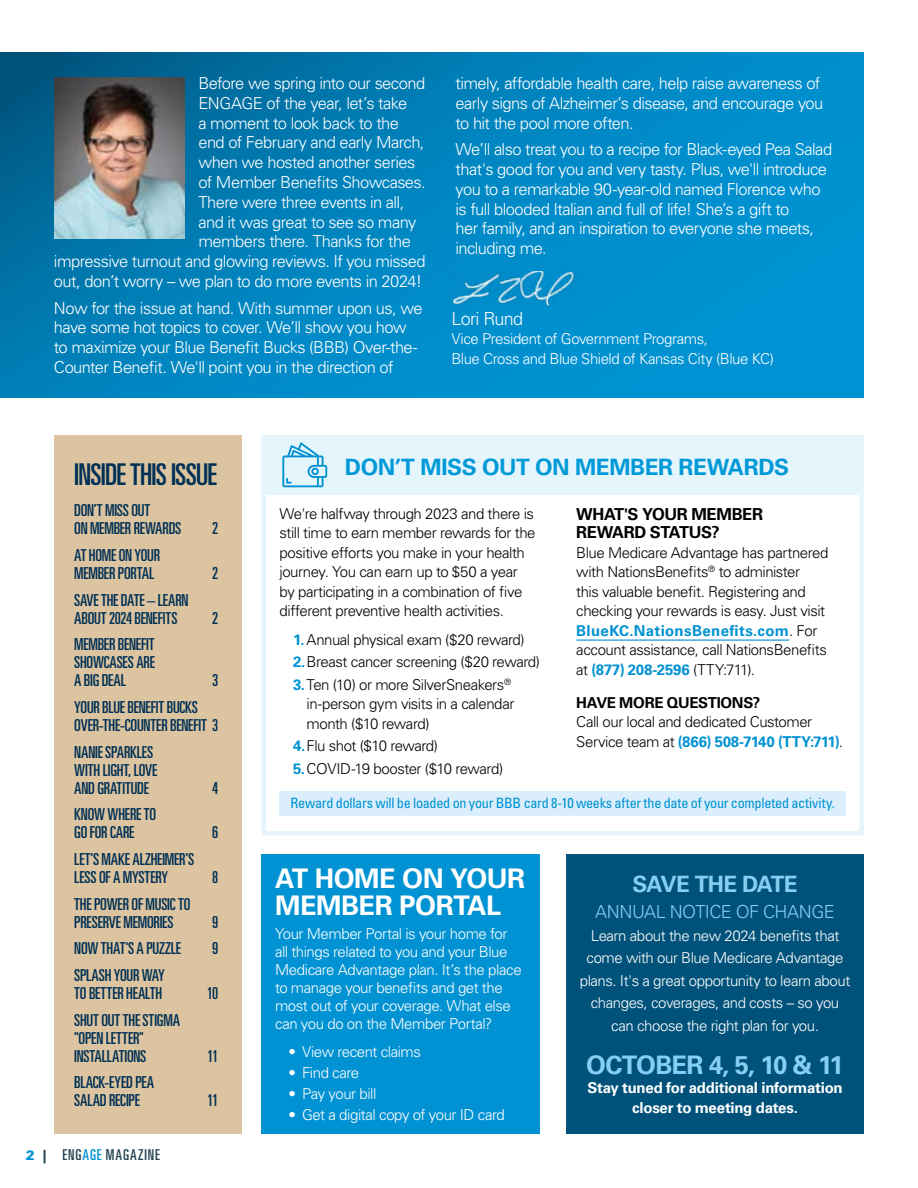
<style>
.page{position:relative;width:918px;height:1188px;background:#fff}
.page>*{position:absolute;margin:0;border:0;box-sizing:border-box;transform-origin:0 0}
.t1{font:ultra-condensed 30px "Univers LT Std";letter-spacing:-.025em;color:#003055}
.t2{font:700 27px/27px "Univers LT Std";letter-spacing:-.02em;color:#fff}
.t3{font:700 25.5px "Univers LT Std";letter-spacing:-.03em;color:#87cef3}
.t4{font:700 22.5px "Univers LT Std";letter-spacing:-.02em;color:#0099d8}
.t5{font:700 22.5px "Univers LT Std";letter-spacing:-.035em;color:#87cef3}
.t6{font:300 18px "Univers LT Std";letter-spacing:-.025em;color:#87cef3}
.t7{font:300 18px "Univers LT Std";letter-spacing:-.04em;color:#fff}
.t8{font:300 16.5px/19.8px "Univers LT Std";letter-spacing:-.035em;color:#fff}
.t9{font:ultra-condensed 16.5px/18px "Univers LT Std";letter-spacing:-.01em;color:#003055}
.t10{font:700 16.5px/18px "Univers LT Std";letter-spacing:-.025em;color:#000}
.t11{font:300 15px/19.5px "Univers LT Std";letter-spacing:-.03em;color:#000}
.t12{font:300 15px/18px "Univers LT Std";letter-spacing:-.03em;color:#fff}
.t13{font:700 15px/19.5px "Univers LT Std";letter-spacing:-.02em;color:#fff;text-align:center}
.t14{font:700 15px "Univers LT Std";letter-spacing:-.02em;color:#000}
.t15{font:ultra-condensed 15px "Univers LT Std";letter-spacing:.065em;color:#254353}
.t16{font:condensed 14.25px "Univers LT Std";letter-spacing:-.02em;color:#0092d2}
.s1{font-weight:900;font-stretch:normal;font-size:13.5px;color:#0092d2}
.s2{font-weight:900;font-stretch:normal;font-size:13.5px}
.s3{color:#0092d2}
.s4{font-weight:700;color:#0092d2}
</style>
<div class="page">
<svg style="left:0;top:52px;width:864px;height:346px;background:#0085bf"></svg>
<img style="left:54px;top:77px;width:131px;height:162px">
<div style="left:54px;top:435px;width:187px;height:699px;background:#dcc4a0"></div>
<img style="left:448px;top:271px;width:131px;height:39px">
<hr style="left:576px;top:640px;width:213px;height:1px;background:#0092d2">
<div style="left:262px;top:490px;width:602px;height:345px;border:4px solid #e4f5fc"></div>
<div style="left:262px;top:855px;width:278px;height:279px;background:#0092d2"></div>
<div style="left:262px;top:435px;width:602px;height:60px;background:#e4f5fc"></div>
<svg style="left:282px;top:442px;width:45px;height:45px"></svg>
<div style="left:566px;top:855px;width:298px;height:279px;background:#00527a"></div>
<div style="left:280px;top:791px;width:566px;height:25px;background:#daeefb"></div>
<p class="t8" style="left:198px;top:73px;width:228px">Before we spring into our second</p>
<p class="t8" style="left:198px;top:93px;width:210px">ENGAGE of the year, let’s take</p>
<p class="t8" style="left:198px;top:113px;width:202px">a moment to look back to the</p>
<p class="t8" style="left:198px;top:133px;width:228px">end of February and early March,</p>
<p class="t8" style="left:198px;top:153px;width:218px">when we hosted another series</p>
<p class="t8" style="left:198px;top:172px;width:229px">of Member Benefits Showcases.</p>
<p class="t8" style="left:198px;top:192px;width:207px">There were three events in all,</p>
<p class="t8" style="left:198px;top:212px;width:220px">and it was great to see so many</p>
<p class="t8" style="left:198px;top:232px;width:214px">members there. Thanks for the</p>
<p class="t8" style="left:54px;top:252px;width:373px">impressive turnout and glowing reviews. If you missed</p>
<p class="t8" style="left:54px;top:271px;width:370px">out, don’t worry – we plan to do more events in 2024!</p>
<p class="t8" style="left:54px;top:298px;width:370px">Now for the issue at hand. With summer upon us, we have some hot topics to cover. We’ll show you how to maximize your Blue Benefit Bucks (BBB) Over-the-Counter Benefit. We'll point you in the direction of</p>
<p class="t8" style="left:456px;top:73px;width:369px">timely, affordable health care, help raise awareness of early signs of Alzheimer’s disease, and encourage you to hit the pool more often.</p>
<p class="t8" style="left:456px;top:139px;width:378px">We’ll also treat you to a recipe for Black-eyed Pea Salad that's good for you and very tasty. Plus, we'll introduce you to a remarkable 90-year-old named Florence who is full blooded Italian and full of life! She’s a gift to<br>her family, and an inspiration to everyone she meets, including me.</p>
<p class="t7" style="left:451px;top:308px;width:73px">Lori Rund</p>
<p class="t12" style="left:451px;top:329px;width:324px;line-height:19.5px">Vice President of Government Programs,<br>Blue Cross and Blue Shield of Kansas City (Blue KC)</p>
<h1 class="t1" style="left:74px;top:457px;width:144px">INSIDE THIS ISSUE</h1>
<p class="t9" style="left:74px;top:501px;width:109px">DON’T MISS OUT<br>ON MEMBER REWARDS</p>
<p class="t9" style="left:212px;top:519px;width:8px">2</p>
<p class="t9" style="left:74px;top:546px;width:87px">AT HOME ON YOUR<br>MEMBER PORTAL</p>
<p class="t9" style="left:74px;top:591px;width:116px">SAVE THE DATE – LEARN<br>ABOUT 2024 BENEFITS</p>
<p class="t9" style="left:212px;top:564px;width:8px">2</p>
<p class="t9" style="left:212px;top:609px;width:8px">2</p>
<p class="t9" style="left:74px;top:635px;width:82px;text-align:justify">MEMBER BENEFIT SHOWCASES ARE A BIG DEAL</p>
<p class="t9" style="left:212px;top:671px;width:8px">3</p>
<p class="t9" style="left:74px;top:698px;width:146px">YOUR BLUE BENEFIT BUCKS<br>OVER-THE-COUNTER BENEFIT 3</p>
<p class="t9" style="left:74px;top:743px;width:85px">NANIE SPARKLES<br>WITH LIGHT, LOVE<br>AND GRATITUDE</p>
<p class="t9" style="left:212px;top:779px;width:8px">4</p>
<p class="t9" style="left:74px;top:805px;width:83px">KNOW WHERE TO<br>GO FOR CARE</p>
<p class="t9" style="left:74px;top:850px;width:121px">LET’S MAKE ALZHEIMER’S<br>LESS OF A MYSTERY</p>
<p class="t9" style="left:74px;top:895px;width:118px">THE POWER OF MUSIC TO<br>PRESERVE MEMORIES</p>
<p class="t9" style="left:212px;top:823px;width:8px">6</p>
<p class="t9" style="left:212px;top:868px;width:8px">8</p>
<p class="t9" style="left:212px;top:913px;width:8px">9</p>
<p class="t9" style="left:74px;top:939px;width:108px">NOW THAT'S A PUZZLE</p>
<p class="t9" style="left:212px;top:939px;width:8px">9</p>
<p class="t9" style="left:74px;top:966px;width:92px">SPLASH YOUR WAY<br>TO BETTER HEALTH</p>
<p class="t9" style="left:207px;top:984px;width:13px">10</p>
<p class="t9" style="left:74px;top:1011px;width:107px">SHUT OUT THE STIGMA "OPEN LETTER"<br>INSTALLATIONS</p>
<p class="t9" style="left:74px;top:1073px;width:82px">BLACK-EYED PEA<br>SALAD RECIPE</p>
<p class="t15" style="left:26px;top:1146px;width:135px"><span class="s1">2</span> <span class="s2">|</span> ENG<span class="s3">AGE</span> MAGAZINE</p>
<p class="t9" style="left:207px;top:1047px;width:12px">11</p>
<p class="t9" style="left:207px;top:1091px;width:12px">11</p>
<h3 class="t4" style="left:345px;top:453px;width:446px">DON’T MISS OUT ON MEMBER REWARDS</h3>
<p class="t11" style="left:280px;top:504px;width:257px">We're halfway through 2023 and there is still time to earn member rewards for the positive efforts you make in your health journey. You can earn up to $50 a year by participating in a combination of five different preventive health activities.</p>
<p class="t11" style="left:293px;top:628px;width:248px;line-height:22.5px"><span class="s4">1.</span> Annual physical exam ($20 reward)<br><span class="s4">2.</span>Breast cancer screening ($20 reward)<br><span class="s4">3.</span>Ten (10) or more SilverSneakers<sup>®</sup></p>
<p class="t11" style="left:307px;top:694px;width:209px">in-person gym visits in a calendar month ($10 reward)</p>
<p class="t11" style="left:293px;top:735px;width:212px;line-height:22.5px"><span class="s4">4.</span>Flu shot ($10 reward)<br><span class="s4">5.</span>COVID-19 booster ($10 reward)</p>
<p class="t10" style="left:576px;top:505px;width:188px">WHAT'S YOUR MEMBER<br>REWARD STATUS?</p>
<p class="t11" style="left:576px;top:543px;width:254px">Blue Medicare Advantage has partnered with NationsBenefits<sup>®</sup> to administer<br>this valuable benefit. Registering and checking your rewards is easy. Just visit <span class="s4">BlueKC.NationsBenefits.com</span>. For account assistance, call NationsBenefits at <span class="s4">(877) 208-2596</span> (TTY:711).</p>
<p class="t14" style="left:576px;top:694px;width:186px">HAVE MORE QUESTIONS?</p>
<p class="t11" style="left:576px;top:712px;width:268px">Call our local and dedicated Customer<br>Service team at <span class="s4">(866) 508-7140 (TTY:711)</span>.</p>
<p class="t16" style="left:290px;top:794px;width:546px">Reward dollars will be loaded on your BBB card 8-10 weeks after the date of your completed activity.</p>
<h2 class="t2" style="left:275px;top:865px;width:252px">AT HOME ON YOUR<br>MEMBER PORTAL</h2>
<p class="t12" style="left:275px;top:925px;width:248px">Your Member Portal is your home for all things related to you and your Blue Medicare Advantage plan. It’s the place to manage your benefits and get the most out of your coverage. What else can you do on the Member Portal?</p>
<p class="t12" style="left:289px;top:1043px;width:134px">• View recent claims</p>
<p class="t12" style="left:289px;top:1064px;width:72px">• Find care</p>
<p class="t12" style="left:289px;top:1085px;width:89px">• Pay your bill</p>
<p class="t12" style="left:289px;top:1106px;width:218px">• Get a digital copy of your ID card</p>
<h3 class="t5" style="left:633px;top:870px;width:167px">SAVE THE DATE</h3>
<p class="t6" style="left:595px;top:901px;width:241px">ANNUAL NOTICE OF CHANGE</p>
<p class="t12" style="left:580px;top:924px;width:272px;line-height:22.5px;text-align:center">Learn about the new 2024 benefits that come with our Blue Medicare Advantage plans. It's a great opportunity to learn about changes, coverages, and costs – so you can choose the right plan for you.</p>
<h3 class="t3" style="left:586px;top:1050px;width:259px">OCTOBER 4, 5, 10 &amp; 11</h3>
<p class="t13" style="left:587px;top:1078px;width:257px">Stay tuned for additional information closer to meeting dates.</p>
</div>
